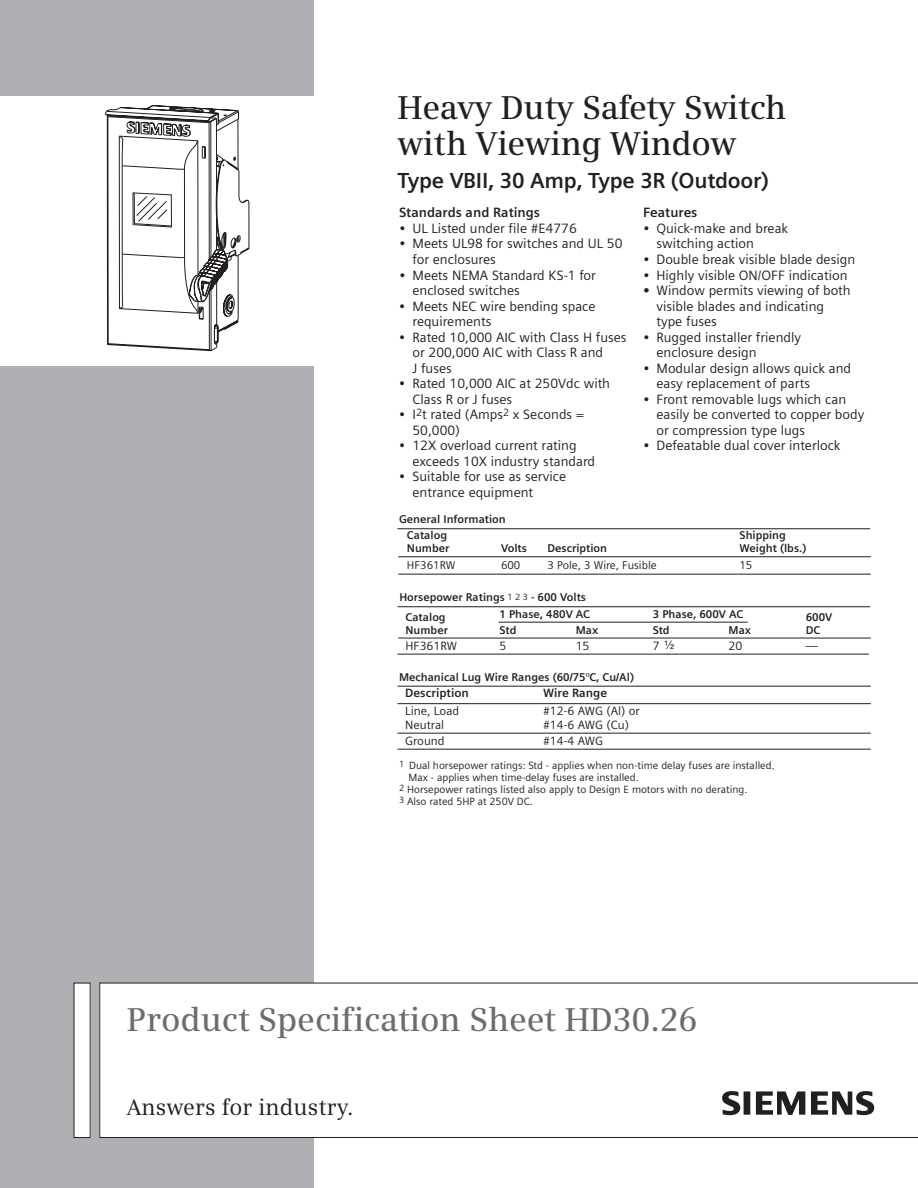
<style>
.page{position:relative;width:918px;height:1188px;background:#fff}
.page>*{position:absolute;margin:0;border:0;box-sizing:border-box;transform-origin:0 0}
.t1{font:600 33px/36px "Siemens Serif OT";letter-spacing:-.01em;color:#231f20}
.t2{font:600 33px "Siemens Serif OT";letter-spacing:-.005em;color:#6c6d70}
.t3{font:22.5px "Siemens Serif";color:#231f20}
.t4{font:700 21.75px "Siemens Sans";letter-spacing:-.01em;color:#231f20}
.t5{font:13.5px/15.5px "Siemens Sans";color:#231f20}
.t6{font:700 13.5px "Siemens Sans";color:#231f20}
.t7{font:12px "Siemens Sans";color:#231f20}
.t8{font:700 12px "Siemens Sans";color:#231f20}
.t9{font:12px "Helvetica Fraction";color:#231f20}
.t10{font:700 11.25px/15.8px "Siemens Sans";color:#231f20}
.t11{font:11.25px "Siemens Sans";color:#231f20}
.t12{font:10.5px "Siemens Sans";color:#231f20}
.s1{font-weight:700}
.s2{font-weight:400;font-size:9px}
.s3{font-family:"Siemens Sans"}
.s4{font-size:9px}
</style>
<div class="page">
<div style="left:0;top:0;width:314px;height:1188px;background:#afb0b4"></div>
<div style="left:74px;top:983px;width:16px;height:155px;background:#fff"></div>
<svg style="left:99px;top:983px;width:819px;height:155px"></svg>
<svg style="left:722px;top:1091px;width:152px;height:24px"></svg>
<div style="left:0;top:96px;width:317px;height:270px;background:#fff"></div>
<svg style="left:105px;top:105px;width:144px;height:246px"></svg>
<hr style="left:398px;top:574px;width:473px;height:1px;background:#231f20">
<hr style="left:398px;top:528px;width:472px;height:1px;background:#231f20">
<hr style="left:398px;top:556px;width:473px;height:1px;background:#231f20">
<hr style="left:398px;top:606px;width:472px;height:1px;background:#231f20">
<hr style="left:398px;top:638px;width:473px;height:1px;background:#231f20">
<hr style="left:398px;top:654px;width:471px;height:1px;background:#231f20">
<hr style="left:499px;top:622px;width:249px;height:1px;background:#231f20">
<hr style="left:398px;top:733px;width:473px;height:1px;background:#231f20">
<hr style="left:398px;top:749px;width:473px;height:1px;background:#231f20">
<hr style="left:398px;top:686px;width:473px;height:1px;background:#231f20">
<hr style="left:398px;top:703px;width:473px;height:1px;background:#231f20">
<h1 class="t1" style="left:398px;top:89px;width:390px">Heavy Duty Safety Switch with Viewing Window</h1>
<h3 class="t4" style="left:398px;top:168px;width:373px">Type VBII, 30 Amp, Type 3R (Outdoor)</h3>
<p class="t6" style="left:399px;top:205px;width:143px">Standards and Ratings</p>
<p class="t5" style="left:399px;top:221px;width:179px">• UL Listed under file #E4776</p>
<p class="t5" style="left:412px;top:236px;width:211px;text-indent:-13px">• Meets UL98 for switches and UL 50 for enclosures</p>
<p class="t5" style="left:412px;top:267px;width:185px;text-indent:-13px">• Meets NEMA Standard KS-1 for enclosed switches</p>
<p class="t5" style="left:412px;top:298px;width:185px;text-indent:-13px">• Meets NEC wire bending space requirements</p>
<p class="t5" style="left:412px;top:329px;width:216px;text-indent:-13px">• Rated 10,000 AIC with Class H fuses or 200,000 AIC with Class R and<br>J fuses</p>
<p class="t5" style="left:412px;top:376px;width:199px;text-indent:-13px">• Rated 10,000 AIC at 250Vdc with<br>Class R or J fuses</p>
<p class="t5" style="left:412px;top:407px;width:173px;text-indent:-14px">• I<sup>2</sup>t rated (Amps<sup>2</sup> x Seconds =<br>50,000)</p>
<p class="t5" style="left:412px;top:438px;width:184px;text-indent:-13px">• 12X overload current rating exceeds 10X industry standard</p>
<p class="t5" style="left:412px;top:469px;width:155px;text-indent:-13px">• Suitable for use as service entrance equipment</p>
<p class="t6" style="left:643px;top:205px;width:56px">Features</p>
<p class="t5" style="left:657px;top:221px;width:133px;text-indent:-13px">• Quick-make and break switching action</p>
<p class="t5" style="left:643px;top:252px;width:214px">• Double break visible blade design</p>
<p class="t5" style="left:643px;top:267px;width:206px">• Highly visible ON/OFF indication</p>
<p class="t5" style="left:657px;top:283px;width:196px;text-indent:-13px"><span class="s1">•</span> Window permits viewing of both visible blades and indicating type fuses</p>
<p class="t5" style="left:657px;top:329px;width:146px;text-indent:-13px">• Rugged installer friendly enclosure design</p>
<p class="t5" style="left:657px;top:360px;width:196px;text-indent:-13px">• Modular design allows quick and easy replacement of parts</p>
<p class="t5" style="left:657px;top:391px;width:209px;text-indent:-14px">• Front removable lugs which can easily be converted to copper body or compression type lugs</p>
<p class="t5" style="left:643px;top:438px;width:199px">• Defeatable dual cover interlock</p>
<p class="t10" style="left:407px;top:511px;width:100px;text-indent:-8px">General Information<br>Catalog</p>
<p class="t10" style="left:740px;top:527px;width:48px">Shipping</p>
<p class="t10" style="left:407px;top:540px;width:44px">Number</p>
<p class="t10" style="left:501px;top:540px;width:27px">Volts</p>
<p class="t10" style="left:548px;top:540px;width:61px">Description</p>
<p class="t10" style="left:740px;top:540px;width:68px">Weight (lbs.)</p>
<p class="t11" style="left:407px;top:558px;width:50px">HF361RW</p>
<p class="t11" style="left:501px;top:558px;width:21px">600</p>
<p class="t11" style="left:548px;top:558px;width:111px">3 Pole, 3 Wire, Fusible</p>
<p class="t11" style="left:740px;top:558px;width:14px">15</p>
<p class="t10" style="left:406px;top:587px;width:182px;line-height:19.6px;text-indent:-6px">Horsepower Ratings <span class="s2">1 2 3</span> - 600 Volts<br>Catalog</p>
<p class="t10" style="left:500px;top:606px;width:92px">1 Phase, 480V AC</p>
<p class="t10" style="left:653px;top:606px;width:92px">3 Phase, 600V AC</p>
<p class="t10" style="left:806px;top:609px;width:28px">600V</p>
<p class="t10" style="left:406px;top:623px;width:44px">Number</p>
<p class="t10" style="left:500px;top:623px;width:18px">Std</p>
<p class="t10" style="left:576px;top:623px;width:24px">Max</p>
<p class="t10" style="left:653px;top:623px;width:18px">Std</p>
<p class="t10" style="left:729px;top:623px;width:24px">Max</p>
<p class="t10" style="left:806px;top:623px;width:16px">DC</p>
<p class="t7" style="left:406px;top:639px;width:53px">HF361RW</p>
<p class="t7" style="left:500px;top:639px;width:8px">5</p>
<p class="t7" style="left:576px;top:639px;width:15px">15</p>
<p class="t9" style="left:653px;top:640px;width:23px"><span class="s3">7</span> ¹⁄₂</p>
<p class="t7" style="left:729px;top:639px;width:15px">20</p>
<p class="t7" style="left:806px;top:639px;width:13px">—</p>
<p class="t10" style="left:399px;top:669px;width:237px">Mechanical Lug Wire Ranges (60/75°C, Cu/Al)</p>
<p class="t8" style="left:405px;top:686px;width:65px">Description</p>
<p class="t8" style="left:543px;top:686px;width:66px">Wire Range</p>
<p class="t7" style="left:405px;top:704px;width:56px">Line, Load</p>
<p class="t7" style="left:543px;top:704px;width:98px">#12-6 AWG (Al) or</p>
<p class="t7" style="left:405px;top:717px;width:41px">Neutral</p>
<p class="t7" style="left:543px;top:717px;width:88px">#14-6 AWG (Cu)</p>
<p class="t7" style="left:405px;top:734px;width:41px">Ground</p>
<p class="t7" style="left:543px;top:734px;width:62px">#14-4 AWG</p>
<p class="t12" style="left:399px;top:759px;width:377px"><span class="s4">1</span> Dual horsepower ratings: Std - applies when non-time delay fuses are installed.</p>
<p class="t12" style="left:409px;top:771px;width:232px">Max - applies when time-delay fuses are installed.</p>
<p class="t12" style="left:399px;top:783px;width:350px"><span class="s4">2</span> Horsepower ratings listed also apply to Design E motors with no derating.</p>
<p class="t12" style="left:399px;top:795px;width:135px"><span class="s4">3</span> Also rated 5HP at 250V DC.</p>
<h1 class="t2" style="left:127px;top:1000px;width:572px">Product Specification Sheet HD30.26</h1>
<h2 class="t3" style="left:127px;top:1094px;width:228px">Answers for industry.</h2>
</div>
